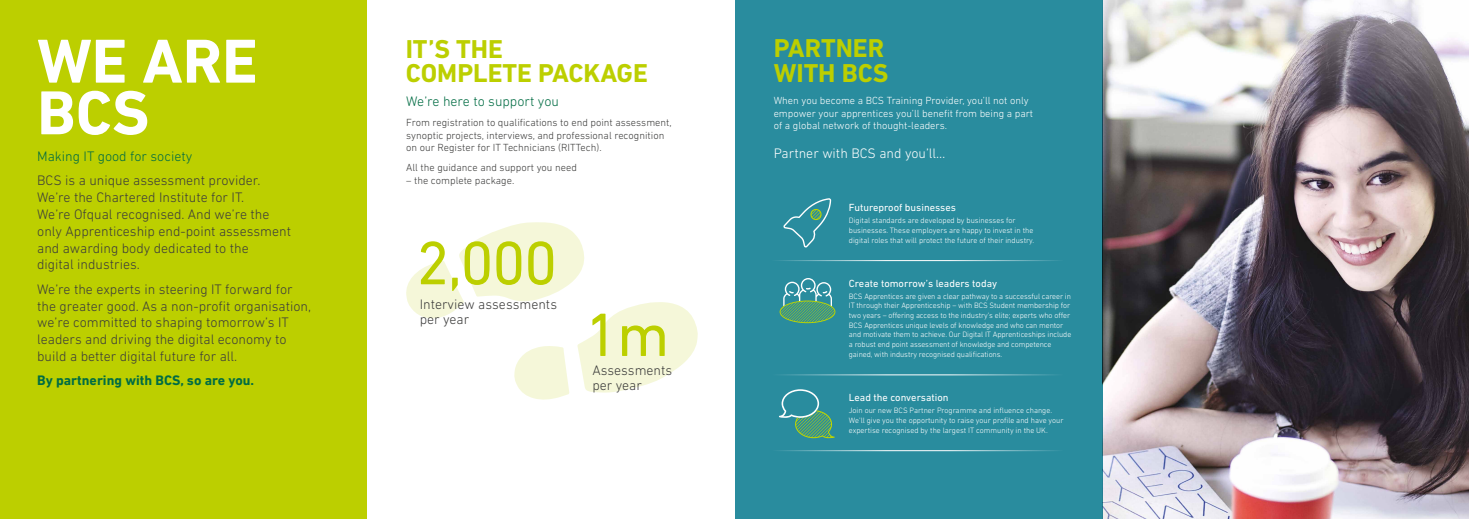
<style>
.page{position:relative;width:1469px;height:519px;background:#fff}
.page>*{position:absolute;margin:0;border:0;box-sizing:border-box;transform-origin:0 0}
.t1{font:700 63px/51.6px "DIN Next LT Pro";color:#fff}
.t2{font:62.12px "DIN Next LT Pro";color:#bccf00}
.t3{font:700 26.25px/24.5px "DIN Next LT Pro";color:#bccf00}
.t4{font:300 14px/16.8px "DIN Next LT Pro";color:#3c3c3b}
.t5{font:300 14px "DIN Next LT Pro";color:#006c43}
.t6{font:700 14px "DIN Next LT Pro";color:#006c43}
.t7{font:300 14px "DIN Next LT Pro";color:#fff}
.t8{font:300 10.5px/12.6px "DIN Next LT Pro";color:#3c3c3b}
.t9{font:300 10.5px/12.6px "DIN Next LT Pro";color:#fff}
.t10{font:10.5px "DIN Next LT Pro";color:#fff}
.t11{font:300 7.88px/9.6px "DIN Next LT Pro";letter-spacing:-.01em;color:#fff}
</style>
<div class="page">
<img style="left:1102px;top:0;width:366px;height:518px">
<div style="left:0;top:0;width:367px;height:518px;background:#bccf00"></div>
<div style="left:735px;top:0;width:367px;height:518px;background:#298c9e"></div>
<svg style="left:783px;top:198px;width:48px;height:49px"></svg>
<svg style="left:779px;top:278px;width:56px;height:45px"></svg>
<svg style="left:779px;top:389px;width:55px;height:49px"></svg>
<hr style="left:772px;top:450px;width:291px;height:1px;background:#fff">
<hr style="left:772px;top:260px;width:291px;height:1px;background:#fff">
<hr style="left:772px;top:374px;width:291px;height:1px;background:#fff">
<svg style="left:406px;top:222px;width:291px;height:178px"></svg>
<h1 class="t1" style="left:37px;top:35px;width:222px">WE ARE<br>BCS</h1>
<h3 class="t5" style="left:37px;top:148px;width:156px">Making IT good for society</h3>
<h3 class="t4" style="left:37px;top:172px;width:255px">BCS is a unique assessment provider.<br>We’re the Chartered Institute for IT.<br>We’re Ofqual recognised. And we’re the only Apprenticeship end-point assessment and awarding body dedicated to the<br>digital industries.</h3>
<h3 class="t4" style="left:37px;top:280px;width:275px">We’re the experts in steering IT forward for the greater good. As a non-profit organisation, we’re committed to shaping tomorrow’s IT leaders and driving the digital economy to build a better digital future for all.</h3>
<h3 class="t6" style="left:37px;top:372px;width:218px">By partnering with BCS, so are you.</h3>
<h3 class="t3" style="left:406px;top:36px;width:244px">IT’S THE<br>COMPLETE PACKAGE</h3>
<h3 class="t5" style="left:406px;top:93px;width:154px">We’re here to support you</h3>
<h3 class="t8" style="left:406px;top:116px;width:267px">From registration to qualifications to end point assessment, synoptic projects, interviews, and professional recognition on our Register for IT Technicians (RITTech).</h3>
<h3 class="t8" style="left:406px;top:161px;width:172px">All the guidance and support you need</h3>
<h3 class="t8" style="left:406px;top:174px;width:110px">– the complete package.</h3>
<h2 class="t2" style="left:416px;top:227px;width:143px">2,000</h2>
<h3 class="t4" style="left:420px;top:297px;width:139px;line-height:14.9px">Interview assessments per year</h3>
<h2 class="t2" style="left:585px;top:299px;width:86px">1m</h2>
<h3 class="t4" style="left:592px;top:362px;width:81px;line-height:14.9px">Assessments per year</h3>
<h3 class="t3" style="left:773px;top:36px;width:116px">PARTNER<br>WITH BCS</h3>
<h3 class="t9" style="left:773px;top:94px;width:261px">When you become a BCS Training Provider, you’ll not only empower your apprentices you’ll benefit from being a part of a global network of thought-leaders.</h3>
<h3 class="t7" style="left:773px;top:145px;width:173px">Partner with BCS and you’ll…</h3>
<h3 class="t10" style="left:848px;top:201px;width:109px">Futureproof businesses</h3>
<p class="t11" style="left:848px;top:215px;width:187px">Digital standards are developed by businesses for businesses. These employers are happy to invest in the digital roles that will protect the future of their industry.</p>
<h3 class="t10" style="left:849px;top:277px;width:150px">Create tomorrow’s leaders today</h3>
<p class="t11" style="left:849px;top:291px;width:224px">BCS Apprentices are given a clear pathway to a successful career in IT through their Apprenticeship – with BCS Student membership for two years – offering access to the industry’s elite; experts who offer BCS Apprentices unique levels of knowledge and who can mentor and motivate them to achieve. Our Digital IT Apprenticeships include a robust end point assessment of knowledge and competence gained, with industry recognised qualifications.</p>
<h3 class="t10" style="left:848px;top:391px;width:101px">Lead the conversation</h3>
<p class="t11" style="left:848px;top:405px;width:216px">Join our new BCS Partner Programme and influence change.<br>We’ll give you the opportunity to raise your profile and have your expertise recognised by the largest IT community in the UK.</p>
</div>
